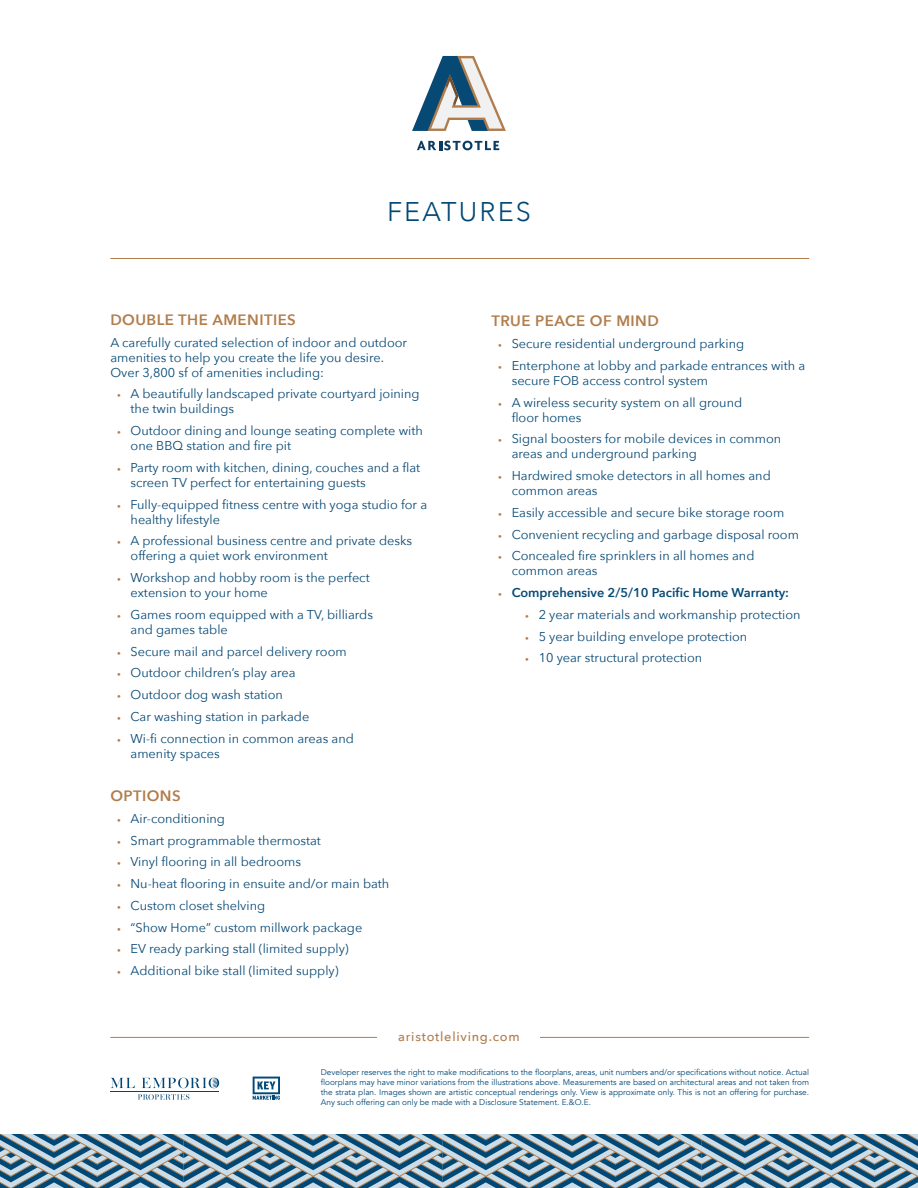
<style>
.page{position:relative;width:918px;height:1188px;background:#fff}
.page>*{position:absolute;margin:0;border:0;box-sizing:border-box;transform-origin:0 0}
.t1{font:300 27px "Avenir";letter-spacing:.08em;color:#004876}
.t2{font:600 15px "Avenir Next";letter-spacing:.03em;color:#b17d4c}
.t3{font:12.75px/15px "Avenir Next";color:#074975}
.t4{font:600 12.75px "Avenir Next";color:#074975}
.t5{font:500 12.75px "Avenir Next";letter-spacing:.06em;color:#b17d4c}
.t6{font:8.25px/9.9px "Avenir";color:#004876;text-align:justify}
.s1{font-size:7.5px;color:#b17d4c}
</style>
<div class="page">
<svg style="left:0;top:1134px;width:918px;height:54px;background:#7494a7"></svg>
<hr style="left:110px;top:258px;width:699px;height:1px;background:#b17d4c">
<svg style="left:417px;top:141px;width:82px;height:9px"></svg>
<svg style="left:412px;top:56px;width:94px;height:75px"></svg>
<svg style="left:253px;top:1077px;width:27px;height:23px"></svg>
<hr style="left:110px;top:1037px;width:699px;height:1px;background:#b17d4c">
<div style="left:378px;top:1026px;width:162px;height:16px;background:#fff"></div>
<svg style="left:111px;top:1078px;width:24px;height:10px"></svg>
<svg style="left:138px;top:1094px;width:51px;height:6px"></svg>
<svg style="left:142px;top:1078px;width:77px;height:10px"></svg>
<hr style="left:110px;top:1091px;width:108px;height:1px;background:#004775">
<h1 class="t1" style="left:387px;top:196px;width:145px">FEATURES</h1>
<p class="t2" style="left:110px;top:307px;width:187px">DOUBLE THE AMENITIES</p>
<p class="t3" style="left:110px;top:334px;width:298px">A carefully curated selection of indoor and outdoor amenities to help you create the life you desire.<br>Over 3,800 sf of amenities including:</p>
<p class="t3" style="left:131px;top:386px;width:291px;text-indent:-14px"><span class="s1">•</span> A beautifully landscaped private courtyard joining the twin buildings</p>
<p class="t3" style="left:131px;top:423px;width:294px;text-indent:-14px"><span class="s1">•</span> Outdoor dining and lounge seating complete with one BBQ station and fire pit</p>
<p class="t3" style="left:131px;top:459px;width:291px;text-indent:-14px"><span class="s1">•</span> Party room with kitchen, dining, couches and a flat screen TV perfect for entertaining guests</p>
<p class="t3" style="left:131px;top:496px;width:298px;text-indent:-14px"><span class="s1">•</span> Fully-equipped fitness centre with yoga studio for a healthy lifestyle</p>
<p class="t3" style="left:131px;top:533px;width:283px;text-indent:-14px"><span class="s1">•</span> A professional business centre and private desks offering a quiet work environment</p>
<p class="t3" style="left:131px;top:570px;width:241px;text-indent:-14px"><span class="s1">•</span> Workshop and hobby room is the perfect extension to your home</p>
<p class="t3" style="left:131px;top:606px;width:244px;text-indent:-14px"><span class="s1">•</span> Games room equipped with a TV, billiards and games table</p>
<p class="t3" style="left:117px;top:643px;width:231px"><span class="s1">•</span> Secure mail and parcel delivery room</p>
<p class="t3" style="left:117px;top:665px;width:180px"><span class="s1">•</span> Outdoor children’s play area</p>
<p class="t3" style="left:117px;top:687px;width:167px"><span class="s1">•</span> Outdoor dog wash station</p>
<p class="t3" style="left:117px;top:708px;width:194px"><span class="s1">•</span> Car washing station in parkade</p>
<p class="t3" style="left:131px;top:730px;width:225px;text-indent:-14px"><span class="s1">•</span> Wi-fi connection in common areas and amenity spaces</p>
<p class="t2" style="left:110px;top:783px;width:72px">OPTIONS</p>
<p class="t3" style="left:117px;top:810px;width:109px"><span class="s1">•</span> Air-conditioning</p>
<p class="t3" style="left:117px;top:832px;width:205px"><span class="s1">•</span> Smart programmable thermostat</p>
<p class="t3" style="left:117px;top:854px;width:185px"><span class="s1">•</span> Vinyl flooring in all bedrooms</p>
<p class="t3" style="left:117px;top:876px;width:274px"><span class="s1">•</span> Nu-heat flooring in ensuite and/or main bath</p>
<p class="t3" style="left:117px;top:897px;width:150px"><span class="s1">•</span> Custom closet shelving</p>
<p class="t3" style="left:117px;top:919px;width:247px"><span class="s1">•</span> “Show Home” custom millwork package</p>
<p class="t3" style="left:117px;top:941px;width:233px"><span class="s1">•</span> EV ready parking stall (limited supply)</p>
<p class="t3" style="left:117px;top:963px;width:223px"><span class="s1">•</span> Additional bike stall (limited supply)</p>
<p class="t2" style="left:491px;top:308px;width:169px">TRUE PEACE OF MIND</p>
<p class="t3" style="left:498px;top:336px;width:247px"><span class="s1">•</span> Secure residential underground parking</p>
<p class="t3" style="left:512px;top:357px;width:295px;text-indent:-14px"><span class="s1">•</span> Enterphone at lobby and parkade entrances with a secure FOB access control system</p>
<p class="t3" style="left:512px;top:394px;width:232px;text-indent:-14px"><span class="s1">•</span> A wireless security system on all ground floor homes</p>
<p class="t3" style="left:512px;top:431px;width:271px;text-indent:-14px"><span class="s1">•</span> Signal boosters for mobile devices in common areas and underground parking</p>
<p class="t3" style="left:512px;top:468px;width:261px;text-indent:-14px"><span class="s1">•</span> Hardwired smoke detectors in all homes and common areas</p>
<p class="t3" style="left:498px;top:504px;width:288px"><span class="s1">•</span> Easily accessible and secure bike storage room</p>
<p class="t3" style="left:498px;top:526px;width:302px"><span class="s1">•</span> Convenient recycling and garbage disposal room</p>
<p class="t3" style="left:512px;top:548px;width:244px;text-indent:-14px"><span class="s1">•</span> Concealed fire sprinklers in all homes and common areas</p>
<p class="t4" style="left:498px;top:582px;width:292px"><span class="s1">•</span> Comprehensive 2/5/10 Pacific Home Warranty:</p>
<p class="t3" style="left:525px;top:606px;width:277px"><span class="s1">•</span> 2 year materials and workmanship protection</p>
<p class="t3" style="left:525px;top:628px;width:224px"><span class="s1">•</span> 5 year building envelope protection</p>
<p class="t3" style="left:525px;top:650px;width:179px"><span class="s1">•</span> 10 year structural protection</p>
<p class="t5" style="left:398px;top:1025px;width:123px">aristotleliving.com</p>
<p class="t6" style="left:321px;top:1067px;width:490px">Developer reserves the right to make modifications to the floorplans, areas, unit numbers and/or specifications without notice. Actual floorplans may have minor variations from the illustrations above. Measurements are based on architectural areas and not taken from the strata plan. Images shown are artistic conceptual renderings only. View is approximate only. This is not an offering for purchase.<br>Any such offering can only be made with a Disclosure Statement. E.&amp;O.E.</p>
</div>
